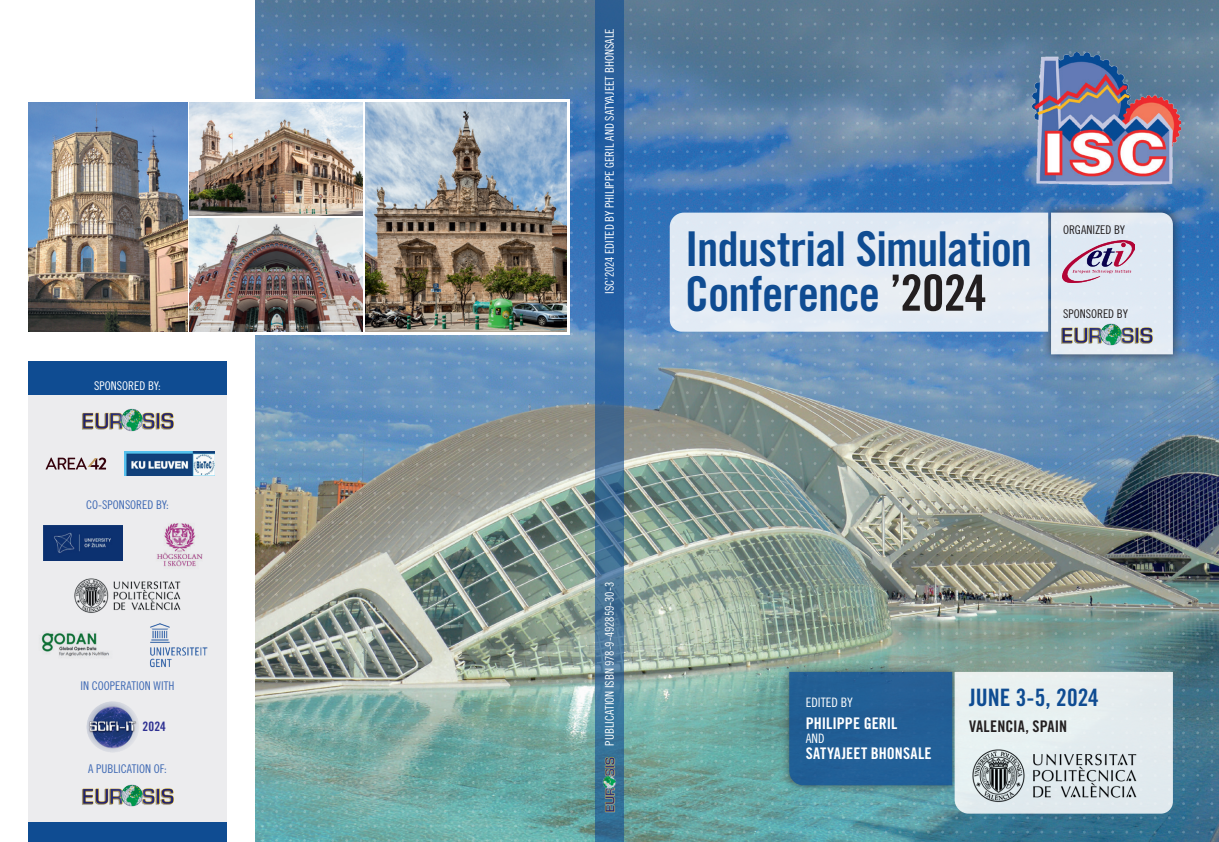
<style>
.page{position:relative;width:1219px;height:842px;background:#fff}
.page>*{position:absolute;margin:0;border:0;box-sizing:border-box;transform-origin:0 0}
.t1{font:48px/45px "Trade Gothic LT Std Bd Cn 20";letter-spacing:-.02em;color:#0f4c92}
.t2{font:24px "Trade Gothic LT Std Bd Cn 20";color:#0f4c92}
.t3{font:16px "Trade Gothic LT Std Bd Cn 20";letter-spacing:.01em;color:#fff}
.t4{font:16px "Trade Gothic LT Std Bd Cn 20";letter-spacing:.01em;color:#231f20}
.t5{font:13px "Trade Gothic LT Std Cn 18";color:#fff}
.t6{font:13px "Trade Gothic LT Std Bd Cn 20";color:#2e3092}
.t7{font:12px "Trade Gothic LT Std Cn 18";letter-spacing:-.005em;color:#fff}
.t8{font:12px "Trade Gothic LT Std Cn 18";color:#406ab4}
.t9{font:12px "Trade Gothic LT Std Cn 18";color:#231f20}
.s1{font-size:50px;color:#231f20}
</style>
<div class="page">
<img style="left:255px;top:0;width:964px;height:842px">
<svg style="left:187px;top:99px;width:383px;height:235px"></svg>
<svg style="left:595px;top:0;width:29px;height:842px;background:#33689a"></svg>
<div style="left:780px;top:662px;width:182px;height:133px;background:#231f20;opacity:.75"></div>
<svg style="left:785px;top:672px;width:167px;height:119px;background:#266295"></svg>
<div style="left:1041px;top:203px;width:141px;height:161px;background:#231f20;opacity:.75"></div>
<svg style="left:1051px;top:207px;width:122px;height:147px;background:#d8e2ed"></svg>
<div style="left:28px;top:361px;width:199px;height:34px;background:#0f4c92"></div>
<img style="left:1062px;top:320px;width:93px;height:28px">
<div style="left:28px;top:395px;width:199px;height:427px;background:#ececee"></div>
<img style="left:28px;top:102px;width:159px;height:230px">
<img style="left:366px;top:102px;width:201px;height:230px">
<svg style="left:955px;top:672px;width:218px;height:147px;background:#dbe6e9"></svg>
<img style="left:82px;top:408px;width:92px;height:24px">
<img style="left:82px;top:784px;width:92px;height:23px">
<img style="left:124px;top:451px;width:90px;height:25px">
<img style="left:41px;top:632px;width:68px;height:25px">
<img style="left:150px;top:623px;width:58px;height:44px">
<img style="left:43px;top:525px;width:80px;height:35px">
<svg style="left:46px;top:457px;width:60px;height:12px"></svg>
<img style="left:157px;top:523px;width:46px;height:44px">
<img style="left:1062px;top:241px;width:73px;height:41px">
<img style="left:1032px;top:53px;width:149px;height:134px">
<img style="left:600px;top:756px;width:17px;height:58px">
<img style="left:969px;top:741px;width:170px;height:68px">
<img style="left:74px;top:578px;width:107px;height:35px">
<div style="left:28px;top:822px;width:199px;height:20px;background:#0f4c92"></div>
<div style="left:670px;top:213px;width:378px;height:119px;background:#e3ebf4"></div>
<img style="left:86px;top:702px;width:53px;height:50px">
<img style="left:190px;top:102px;width:173px;height:113px">
<img style="left:190px;top:218px;width:173px;height:114px">
<p class="t7" style="left:94px;top:379px;width:68px">SPONSORED BY:</p>
<p class="t8" style="left:86px;top:498px;width:84px">CO-SPONSORED BY:</p>
<p class="t8" style="left:81px;top:679px;width:95px">IN COOPERATION WITH</p>
<p class="t6" style="left:142px;top:719px;width:25px">2024</p>
<p class="t8" style="left:88px;top:761px;width:80px">A PUBLICATION OF:</p>
<p class="t7" style="left:602px;top:294px;width:267px;rotate:-90deg">ISC’2024 EDITED BY PHILIPPE GERIL AND SATYAJEET BHONSALE</p>
<h1 class="t1" style="left:685px;top:226px;width:348px">Industrial Simulation<br>Conference <span class="s1">’2024</span></h1>
<p class="t9" style="left:1063px;top:222px;width:64px">ORGANIZED BY</p>
<p class="t9" style="left:1063px;top:306px;width:66px">SPONSORED BY</p>
<p class="t7" style="left:602px;top:746px;width:165px;rotate:-90deg">PUBLICATION ISBN 978-9-492859-30-3</p>
<p class="t5" style="left:806px;top:695px;width:49px">EDITED BY</p>
<h3 class="t3" style="left:806px;top:714px;width:93px">PHILIPPE GERIL</h3>
<p class="t5" style="left:806px;top:731px;width:20px">AND</p>
<h3 class="t3" style="left:806px;top:744px;width:128px">SATYAJEET BHONSALE</h3>
<h2 class="t2" style="left:969px;top:683px;width:131px">JUNE 3-5, 2024</h2>
<h3 class="t4" style="left:969px;top:717px;width:99px">VALENCIA, SPAIN</h3>
</div>
